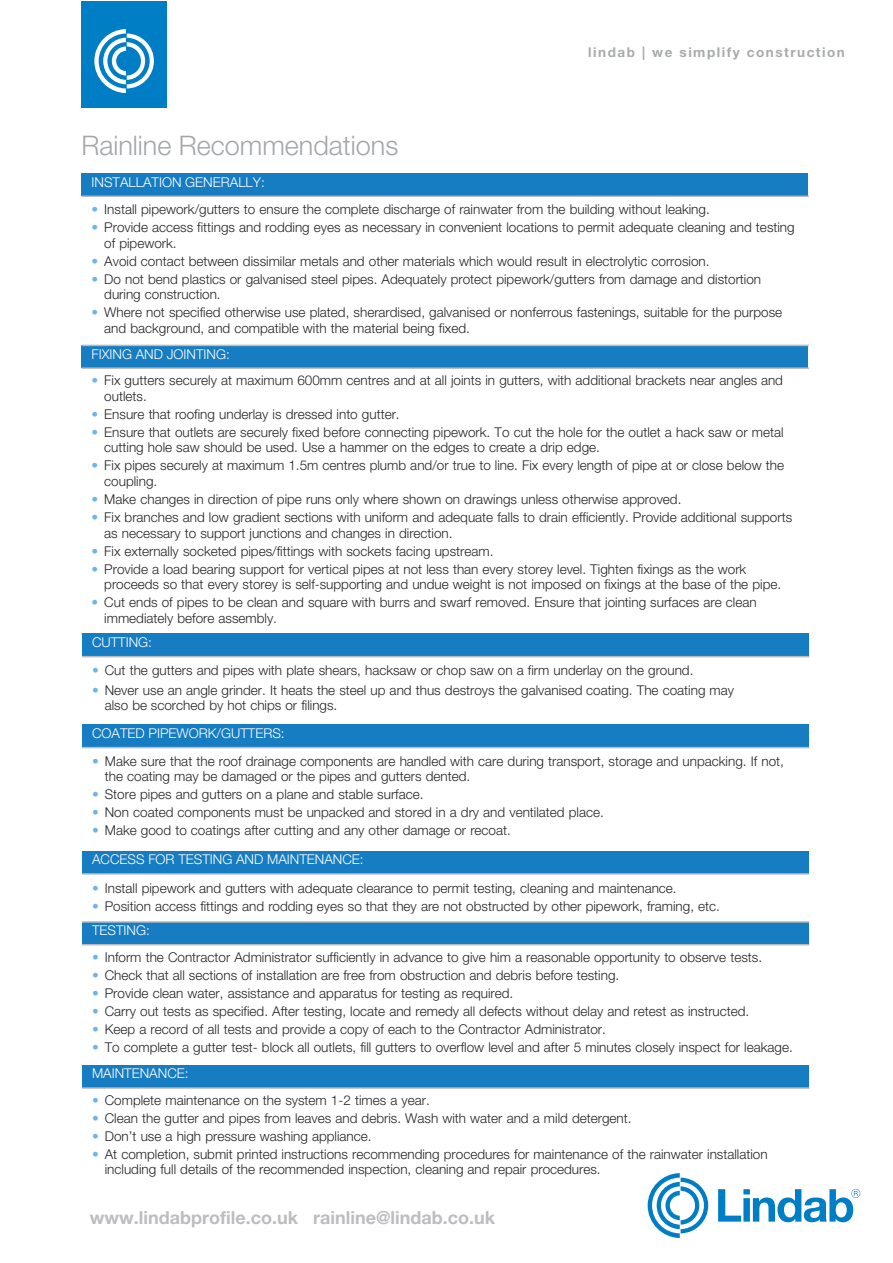
<style>
.page{position:relative;width:893px;height:1263px;background:#fff}
.page>*{position:absolute;margin:0;border:0;box-sizing:border-box;transform-origin:0 0}
.t1{font:300 27px "Helvetica Neue LT Pro";color:#a4a7aa}
.t2{font:700 18px "Helvetica Neue LT Pro";color:#bcbdc0}
.t3{font:300 13.5px/15.6px "Helvetica Neue LT Pro";color:#272526}
.t4{font:300 13.5px "Helvetica Neue LT Pro";color:#fff}
.t5{font:700 13.5px "Helvetica Neue LTW1 G";letter-spacing:.11em;color:#a8aaac}
.s1{font-family:"Helvetica Neue LTW1 G";color:#6fb4e6}
.s2{color:#fff}
</style>
<div class="page">
<div style="left:82px;top:173px;width:726px;height:23px;background:#177dc2"></div>
<div style="left:82px;top:345px;width:726px;height:23px;background:#177dc2"></div>
<hr style="left:82px;top:196px;width:727px;height:1px;background:#b8babd">
<hr style="left:82px;top:345px;width:727px;height:1px;background:#b8babd">
<hr style="left:82px;top:367px;width:727px;height:2px;background:#b8babd">
<div style="left:81px;top:2px;width:85px;height:106px;background:#007ec5"></div>
<svg style="left:94px;top:29px;width:60px;height:64px"></svg>
<div style="left:82px;top:633px;width:727px;height:24px;background:#177dc2"></div>
<hr style="left:82px;top:656px;width:727px;height:1px;background:#b8babd">
<div style="left:82px;top:724px;width:727px;height:24px;background:#177dc2"></div>
<div style="left:82px;top:851px;width:727px;height:23px;background:#177dc2"></div>
<div style="left:82px;top:922px;width:727px;height:23px;background:#177dc2"></div>
<div style="left:82px;top:1065px;width:727px;height:23px;background:#177dc2"></div>
<hr style="left:82px;top:747px;width:727px;height:1px;background:#b8babd">
<hr style="left:82px;top:873px;width:727px;height:2px;background:#b8babd">
<hr style="left:82px;top:921px;width:727px;height:2px;background:#b8babd">
<hr style="left:82px;top:944px;width:727px;height:1px;background:#b8babd">
<hr style="left:82px;top:1087px;width:727px;height:2px;background:#b8babd">
<svg style="left:718px;top:1189px;width:142px;height:33px"></svg>
<svg style="left:648px;top:1173px;width:60px;height:65px"></svg>
<p class="t5" style="left:588px;top:47px;width:258px">lindab | we simplify construction</p>
<h1 class="t1" style="left:81px;top:129px;width:319px">Rainline Recommendations</h1>
<p class="t4" style="left:92px;top:174px;width:175px">INSTALLATION GENERALLY:</p>
<p class="t3" style="left:92px;top:201px;width:620px"><span class="s1">•</span> Install pipework/gutters to ensure the complete discharge of rainwater from the building without leaking.</p>
<p class="t3" style="left:104px;top:219px;width:692px;text-indent:-13px"><span class="s1">•</span> Provide access fittings and rodding eyes as necessary in convenient locations to permit adequate cleaning and testing of pipework.</p>
<p class="t3" style="left:92px;top:253px;width:619px"><span class="s1">•</span> Avoid contact between dissimilar metals and other materials which would result in electrolytic corrosion.</p>
<p class="t3" style="left:104px;top:271px;width:658px;text-indent:-13px"><span class="s1">•</span> Do not bend plastics or galvanised steel pipes. Adequately protect pipework/gutters from damage and distortion during construction.</p>
<p class="t3" style="left:104px;top:304px;width:679px;text-indent:-13px"><span class="s1">•</span> Where not specified otherwise use plated, sherardised, galvanised or nonferrous fastenings, suitable for the purpose and background, and compatible with the material being fixed.</p>
<p class="t4" style="left:92px;top:345px;width:140px">FIXING AND JOINTING:</p>
<p class="t3" style="left:104px;top:372px;width:680px;text-indent:-13px"><span class="s1">•</span> Fix gutters securely at maximum 600mm centres and at all joints in gutters, with additional brackets near angles and outlets.</p>
<p class="t3" style="left:92px;top:406px;width:310px"><span class="s1">•</span> Ensure that roofing underlay is dressed into gutter.</p>
<p class="t3" style="left:104px;top:424px;width:681px;text-indent:-13px"><span class="s1">•</span> Ensure that outlets are securely fixed before connecting pipework. To cut the hole for the outlet a hack saw or metal cutting hole saw should be used. Use a hammer on the edges to create a drip edge.</p>
<p class="t3" style="left:104px;top:457px;width:681px;text-indent:-13px"><span class="s1">•</span> Fix pipes securely at maximum 1.5m centres plumb and/or true to line. Fix every length of pipe at or close below the coupling.</p>
<p class="t3" style="left:92px;top:491px;width:591px"><span class="s1">•</span> Make changes in direction of pipe runs only where shown on drawings unless otherwise approved.</p>
<p class="t3" style="left:104px;top:509px;width:689px;text-indent:-13px"><span class="s1">•</span> Fix branches and low gradient sections with uniform and adequate falls to drain efficiently. Provide additional supports as necessary to support junctions and changes in direction.</p>
<p class="t3" style="left:92px;top:543px;width:403px"><span class="s1">•</span> Fix externally socketed pipes/fittings with sockets facing upstream.</p>
<p class="t3" style="left:104px;top:561px;width:678px;text-indent:-13px"><span class="s1">•</span> Provide a load bearing support for vertical pipes at not less than every storey level. Tighten fixings as the work proceeds so that every storey is self-supporting and undue weight is not imposed on fixings at the base of the pipe.</p>
<p class="t3" style="left:104px;top:594px;width:654px;text-indent:-13px"><span class="s1">•</span> Cut ends of pipes to be clean and square with burrs and swarf removed. Ensure that jointing surfaces are clean immediately before assembly.</p>
<p class="t4" style="left:92px;top:634px;width:62px">CUTTING:</p>
<p class="t3" style="left:92px;top:662px;width:603px"><span class="s1">•</span> Cut the gutters and pipes with plate shears, hacksaw or chop saw on a firm underlay on the ground.</p>
<p class="t3" style="left:105px;top:682px;width:631px;text-indent:-13px"><span class="s1">•</span> Never use an angle grinder. It heats the steel up and thus destroys the galvanised coating. The coating may also be scorched by hot chips or filings.</p>
<p class="t4" style="left:92px;top:725px;width:194px">COATED PIPEWORK/GUTTERS:</p>
<p class="t3" style="left:105px;top:753px;width:681px;text-indent:-13px"><span class="s1">•</span> Make sure that the roof drainage components are handled with care during transport, storage and unpacking. If not, the coating may be damaged or the pipes and gutters dented.</p>
<p class="t3" style="left:92px;top:787px;width:333px"><span class="s1">•</span> Store pipes and gutters on a plane and stable surface.</p>
<p class="t3" style="left:92px;top:805px;width:513px"><span class="s1">•</span> Non coated components must be unpacked and stored in a dry and ventilated place.</p>
<p class="t3" style="left:92px;top:816px;width:420px;line-height:28.8px"><span class="s1">•</span> Make good to coatings after cutting and any other damage or recoat.<br><span class="s2">ACCESS FOR TESTING AND MAINTENANCE:</span></p>
<p class="t3" style="left:92px;top:880px;width:586px"><span class="s1">•</span> Install pipework and gutters with adequate clearance to permit testing, cleaning and maintenance.</p>
<p class="t3" style="left:92px;top:894px;width:629px;line-height:24.2px"><span class="s1">•</span> Position access fittings and rodding eyes so that they are not obstructed by other pipework, framing, etc.<br><span class="s2">TESTING:</span></p>
<p class="t3" style="left:92px;top:949px;width:671px"><span class="s1">•</span> Inform the Contractor Administrator sufficiently in advance to give him a reasonable opportunity to observe tests.</p>
<p class="t3" style="left:92px;top:967px;width:529px"><span class="s1">•</span> Check that all sections of installation are free from obstruction and debris before testing.</p>
<p class="t3" style="left:92px;top:985px;width:423px"><span class="s1">•</span> Provide clean water, assistance and apparatus for testing as required.</p>
<p class="t3" style="left:92px;top:1003px;width:659px"><span class="s1">•</span> Carry out tests as specified. After testing, locate and remedy all defects without delay and retest as instructed.</p>
<p class="t3" style="left:92px;top:1021px;width:515px"><span class="s1">•</span> Keep a record of all tests and provide a copy of each to the Contractor Administrator.</p>
<p class="t3" style="left:92px;top:1033px;width:702px;line-height:26.7px"><span class="s1">•</span> To complete a gutter test- block all outlets, fill gutters to overflow level and after 5 minutes closely inspect for leakage.<br><span class="s2">MAINTENANCE:</span></p>
<p class="t3" style="left:92px;top:1092px;width:339px"><span class="s1">•</span> Complete maintenance on the system 1-2 times a year.</p>
<p class="t3" style="left:92px;top:1110px;width:541px"><span class="s1">•</span> Clean the gutter and pipes from leaves and debris. Wash with water and a mild detergent.</p>
<p class="t3" style="left:92px;top:1128px;width:281px"><span class="s1">•</span> Don’t use a high pressure washing appliance.</p>
<p class="t3" style="left:105px;top:1146px;width:664px;text-indent:-13px"><span class="s1">•</span> At completion, submit printed instructions recommending procedures for maintenance of the rainwater installation including full details of the recommended inspection, cleaning and repair procedures.</p>
<h2 class="t2" style="left:90px;top:1206px;width:407px">www.lindabprofile.co.uk rainline@lindab.co.uk</h2>
</div>
